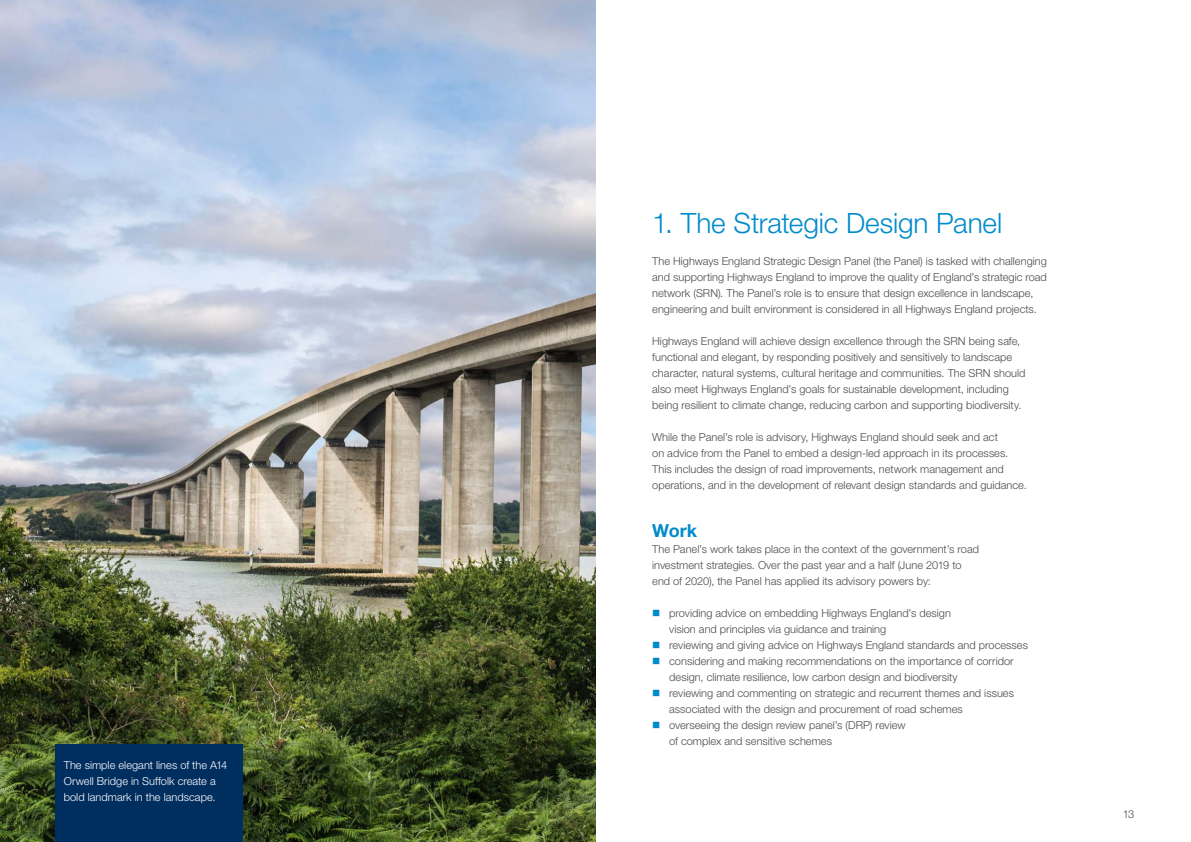
<style>
.page{position:relative;width:1191px;height:842px;background:#fff}
.page>*{position:absolute;margin:0;border:0;box-sizing:border-box;transform-origin:0 0}
.t1{font:300 28px "Helvetica Neue LT Pro";letter-spacing:-.005em;color:#008bcb}
.t2{font:700 18px "Helvetica Neue LT Pro";color:#008bcb}
.t3{font:300 11px/16px "Helvetica Neue LT Pro";color:#4a4a49}
.t4{font:300 11px/16px "Helvetica Neue LT Pro";letter-spacing:.005em;color:#fff}
</style>
<div class="page">
<img style="left:0;top:0;width:595px;height:842px">
<div style="left:55px;top:745px;width:187px;height:97px;background:#002e5f"></div>
<p class="t4" style="left:64px;top:756px;width:165px">The simple elegant lines of the A14<br>Orwell Bridge in Suffolk create a bold landmark in the landscape.</p>
<h1 class="t1" style="left:652px;top:206px;width:352px">1. The Strategic Design Panel</h1>
<p class="t3" style="left:652px;top:252px;width:396px">The Highways England Strategic Design Panel (the Panel) is tasked with challenging and supporting Highways England to improve the quality of England’s strategic road network (SRN). The Panel’s role is to ensure that design excellence in landscape, engineering and built environment is considered in all Highways England projects.</p>
<p class="t3" style="left:652px;top:332px;width:375px">Highways England will achieve design excellence through the SRN being safe, functional and elegant, by responding positively and sensitively to landscape character, natural systems, cultural heritage and communities. The SRN should also meet Highways England’s goals for sustainable development, including being resilient to climate change, reducing carbon and supporting biodiversity.</p>
<p class="t3" style="left:652px;top:428px;width:376px">While the Panel’s role is advisory, Highways England should seek and act<br>on advice from the Panel to embed a design-led approach in its processes.<br>This includes the design of road improvements, network management and operations, and in the development of relevant design standards and guidance.</p>
<h2 class="t2" style="left:652px;top:519px;width:46px">Work</h2>
<p class="t3" style="left:652px;top:541px;width:328px">The Panel’s work takes place in the context of the government’s road investment strategies. Over the past year and a half (June 2019 to end of 2020), the Panel has applied its advisory powers by:</p>
<p class="t3" style="left:669px;top:605px;width:360px">providing advice on embedding Highways England’s design<br>vision and principles via guidance and training<br>reviewing and giving advice on Highways England standards and processes considering and making recommendations on the importance of corridor design, climate resilience, low carbon design and biodiversity<br>reviewing and commenting on strategic and recurrent themes and issues associated with the design and procurement of road schemes<br>overseeing the design review panel’s (DRP) review<br>of complex and sensitive schemes</p>
<p class="t3" style="left:1122px;top:805px;width:13px">13</p>
</div>
